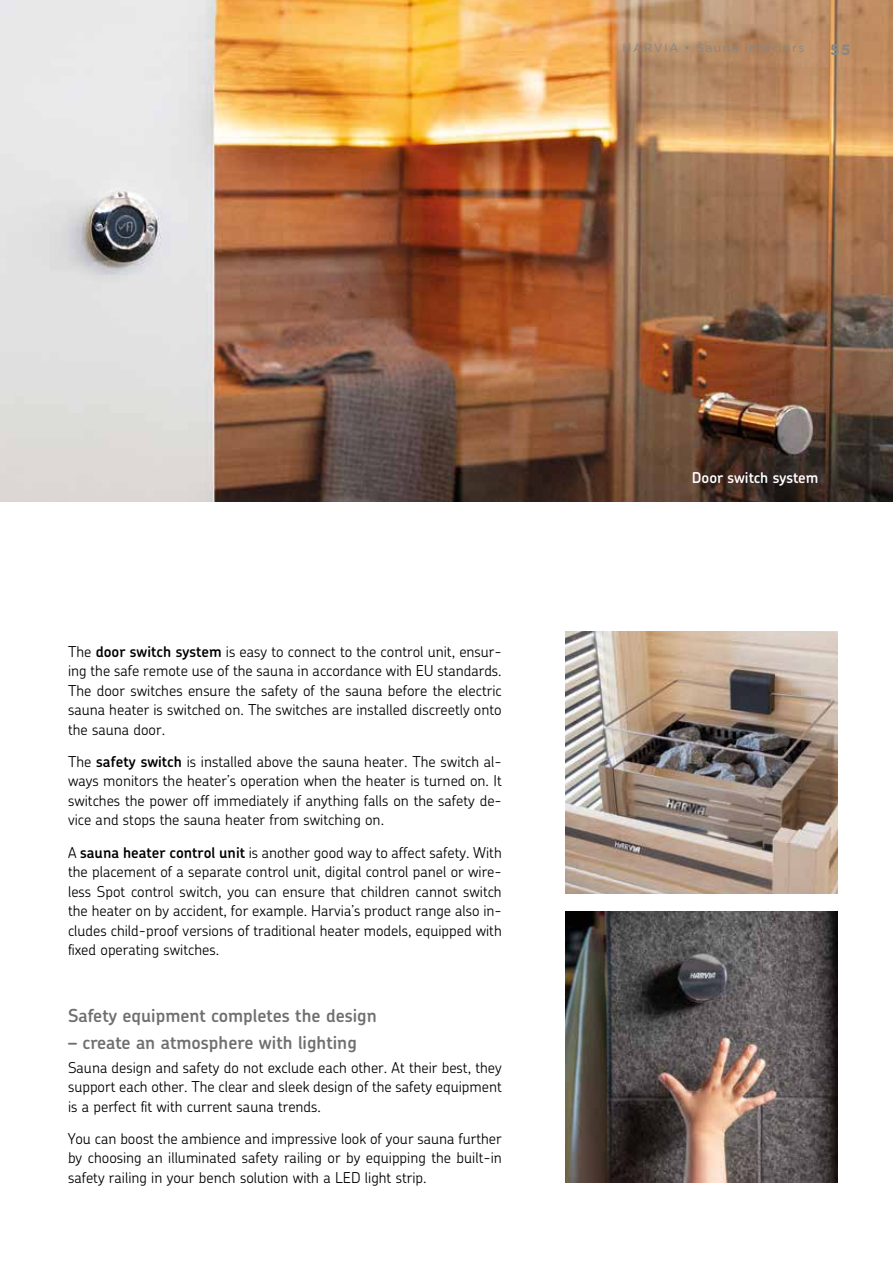
<style>
.page{position:relative;width:893px;height:1263px;background:#fff}
.page>*{position:absolute;margin:0;border:0;box-sizing:border-box;transform-origin:0 0}
.t1{font:600 18px "Chevin Pro";color:#706f6f}
.t2{font:300 15px/19.5px "Chevin Pro";color:#000;text-align:justify}
.t3{font:600 15px "Chevin Pro";color:#fff}
.t4{font:700 15px "Gotham";color:#878787}
.t5{font:12px "Gotham";letter-spacing:.115em;color:#878787}
.s1{font-weight:600}
</style>
<div class="page">
<img style="left:566px;top:911px;width:272px;height:272px">
<img style="left:566px;top:631px;width:272px;height:262px">
<img style="left:0;top:0;width:893px;height:502px">
<p class="t5" style="left:622px;top:40px;width:183px">HARVIA • Sauna interiors</p>
<p class="t4" style="left:830px;top:39px;width:22px">55</p>
<p class="t2" style="left:68px;top:641px;width:435px">The <span class="s1">door switch system</span> is easy to connect to the control unit, ensur&shy;ing the safe remote use of the sauna in accordance with EU standards.<br>The door switches ensure the safety of the sauna before the electric sauna heater is switched on. The switches are installed discreetly onto the sauna door.</p>
<p class="t2" style="left:68px;top:751px;width:435px">The <span class="s1">safety switch</span> is installed above the sauna heater. The switch al&shy;ways monitors the heater’s operation when the heater is turned on. It switches the power off immediately if anything falls on the safety de&shy;vice and stops the sauna heater from switching on.</p>
<p class="t2" style="left:68px;top:842px;width:435px">A <span class="s1">sauna heater control unit</span> is another good way to affect safety. With the placement of a separate control unit, digital control panel or wire&shy;less Spot control switch, you can ensure that children cannot switch the heater on by accident, for example. Harvia’s product range also in&shy;cludes child-proof versions of traditional heater models, equipped with fixed operating switches.</p>
<p class="t1" style="left:68px;top:1004px;width:310px">Safety equipment completes the design</p>
<p class="t1" style="left:68px;top:1030px;width:290px">– create an atmosphere with lighting</p>
<p class="t2" style="left:68px;top:1057px;width:435px">Sauna design and safety do not exclude each other. At their best, they support each other. The clear and sleek design of the safety equipment is a perfect fit with current sauna trends.</p>
<p class="t2" style="left:68px;top:1128px;width:435px">You can boost the ambience and impressive look of your sauna further by choosing an illuminated safety railing or by equipping the built-in safety railing in your bench solution with a LED light strip.</p>
<p class="t3" style="left:692px;top:468px;width:128px">Door switch system</p>
</div>
